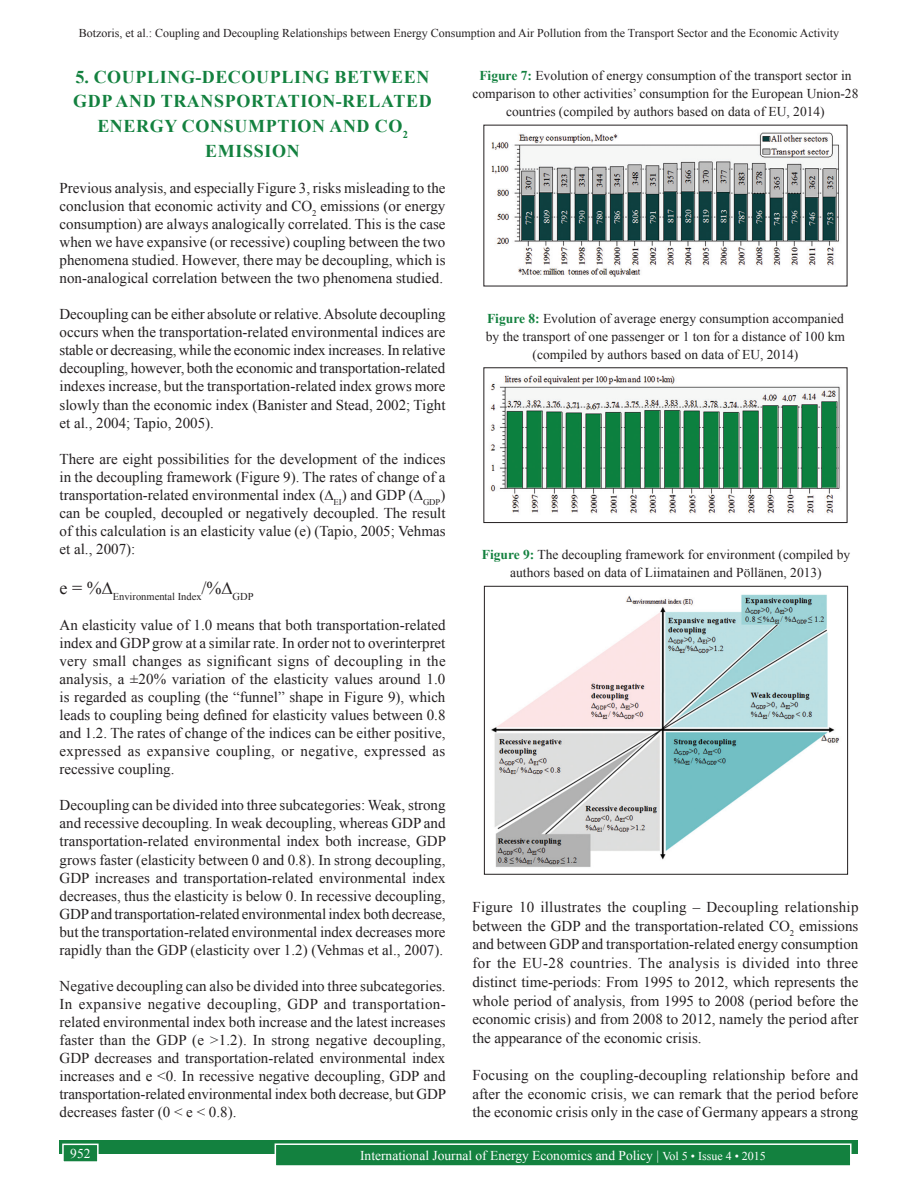
<style>
.page{position:relative;width:918px;height:1188px;background:#fff}
.page>*{position:absolute;margin:0;border:0;box-sizing:border-box;transform-origin:0 0}
.t1{font:700 18px/24.6px "Times New Roman";letter-spacing:.035em;color:#13813f;text-align:center}
.TX{font:15px/18px "Times New Roman";color:#231f20;text-align:justify}
.FGC{font:13.5px/18px "Times New Roman";color:#231f20;text-align:center}
.t2{font:13.5px "Times New Roman";color:#fff}
.t3{font:12px "Times New Roman";color:#231f20}
.EQN{font:10.5px "Times New Roman";color:#231f20}
.s1{font-weight:700;color:#13813f}
.s2{font-size:12px}
</style>
<div class="page">
<div style="left:60px;top:1140px;width:798px;height:13px;background:#13813f"></div>
<div style="left:275px;top:1144px;width:576px;height:22px;background:#13813f"></div>
<div style="left:275px;top:1143px;width:577px;height:24px;border:2px solid #fff"></div>
<div style="left:63px;top:1144px;width:35px;height:18px;background:#13813f"></div>
<div style="left:62px;top:1144px;width:37px;height:19px;border:2px solid #fff"></div>
<img style="left:491px;top:132px;width:348px;height:145px">
<img style="left:490px;top:375px;width:350px;height:139px">
<div style="left:484px;top:368px;width:363px;height:155px;border:1px solid #231f20"></div>
<img style="left:491px;top:594px;width:349px;height:273px">
<div style="left:484px;top:586px;width:364px;height:288px;border:1px solid #231f20"></div>
<p class="t3" style="left:79px;top:25px;width:762px">Botzoris, et al.: Coupling and Decoupling Relationships between Energy Consumption and Air Pollution from the Transport Sector and the Economic Activity</p>
<h1 class="t1" style="left:73px;top:64px;width:360px">5. COUPLING-DECOUPLING BETWEEN<br>GDP AND TRANSPORTATION-RELATED<br>ENERGY CONSUMPTION AND CO<sub>2<br></sub>EMISSION</h1>
<p class="TX" style="left:60px;top:178px;width:388px">Previous analysis, and especially Figure 3, risks misleading to the conclusion that economic activity and CO<sub>2</sub> emissions (or energy consumption) are always analogically correlated. This is the case when we have expansive (or recessive) coupling between the two phenomena studied. However, there may be decoupling, which is non-analogical correlation between the two phenomena studied.</p>
<p class="TX" style="left:60px;top:305px;width:388px">Decoupling can be either absolute or relative. Absolute decoupling occurs when the transportation-related environmental indices are stable or decreasing, while the economic index increases. In relative decoupling, however, both the economic and transportation-related indexes increase, but the transportation-related index grows more slowly than the economic index (Banister and Stead, 2002; Tight et al., 2004; Tapio, 2005).</p>
<p class="TX" style="left:60px;top:449px;width:387px">There are eight possibilities for the development of the indices in the decoupling framework (Figure 9). The rates of change of a transportation-related environmental index (∆<sub>EI</sub>) and GDP (∆<sub>GDP</sub>) can be coupled, decoupled or negatively decoupled. The result of this calculation is an elasticity value (e) (Tapio, 2005; Vehmas et al., 2007):</p>
<p class="EQN" style="left:60px;top:589px;width:196px"><sup>e</sup> <sup>=</sup> <sup>%∆</sup>Environmental Index<sup>/%∆</sup>GDP</p>
<p class="TX" style="left:60px;top:615px;width:388px">An elasticity value of 1.0 means that both transportation-related index and GDP grow at a similar rate. In order not to overinterpret very small changes as significant signs of decoupling in the analysis, a ±20% variation of the elasticity values around 1.0 is regarded as coupling (the “funnel” shape in Figure 9), which leads to coupling being defined for elasticity values between 0.8 and 1.2. The rates of change of the indices can be either positive, expressed as expansive coupling, or negative, expressed as recessive coupling.</p>
<p class="TX" style="left:60px;top:796px;width:388px">Decoupling can be divided into three subcategories: Weak, strong and recessive decoupling. In weak decoupling, whereas GDP and transportation-related environmental index both increase, GDP grows faster (elasticity between 0 and 0.8). In strong decoupling, GDP increases and transportation-related environmental index decreases, thus the elasticity is below 0. In recessive decoupling, GDP and transportation-related environmental index both decrease, but the transportation-related environmental index decreases more rapidly than the GDP (elasticity over 1.2) (Vehmas et al., 2007).</p>
<p class="TX" style="left:60px;top:976px;width:388px">Negative decoupling can also be divided into three subcategories.<br>In expansive negative decoupling, GDP and transportation&shy;related environmental index both increase and the latest increases faster than the GDP (e &gt;1.2). In strong negative decoupling, GDP decreases and transportation-related environmental index increases and e &lt;0. In recessive negative decoupling, GDP and transportation-related environmental index both decrease, but GDP decreases faster (0 &lt; e &lt; 0.8).</p>
<p class="FGC" style="left:473px;top:66px;width:387px"><span class="s1">Figure 7:</span> Evolution of energy consumption of the transport sector in comparison to other activities’ consumption for the European Union-28 countries (compiled by authors based on data of EU, 2014)</p>
<p class="FGC" style="left:486px;top:309px;width:361px"><span class="s1">Figure 8:</span> Evolution of average energy consumption accompanied by the transport of one passenger or 1 ton for a distance of 100 km (compiled by authors based on data of EU, 2014)</p>
<p class="FGC" style="left:482px;top:545px;width:370px"><span class="s1">Figure 9:</span> The decoupling framework for environment (compiled by authors based on data of Liimatainen and Pöllänen, 2013)</p>
<p class="TX" style="left:472px;top:897px;width:388px;line-height:18.8px">Figure 10 illustrates the coupling – Decoupling relationship between the GDP and the transportation-related CO<sub>2</sub> emissions and between GDP and transportation-related energy consumption for the EU-28 countries. The analysis is divided into three distinct time-periods: From 1995 to 2012, which represents the whole period of analysis, from 1995 to 2008 (period before the economic crisis) and from 2008 to 2012, namely the period after the appearance of the economic crisis.</p>
<p class="TX" style="left:472px;top:1065px;width:387px;line-height:18.8px">Focusing on the coupling-decoupling relationship before and after the economic crisis, we can remark that the period before the economic crisis only in the case of Germany appears a strong</p>
<p class="t2" style="left:70px;top:1144px;width:22px">952</p>
<p class="t2" style="left:360px;top:1146px;width:407px">International Journal of Energy Economics and Policy | <span class="s2">Vol 5 • Issue 4 • 2015</span></p>
</div>
